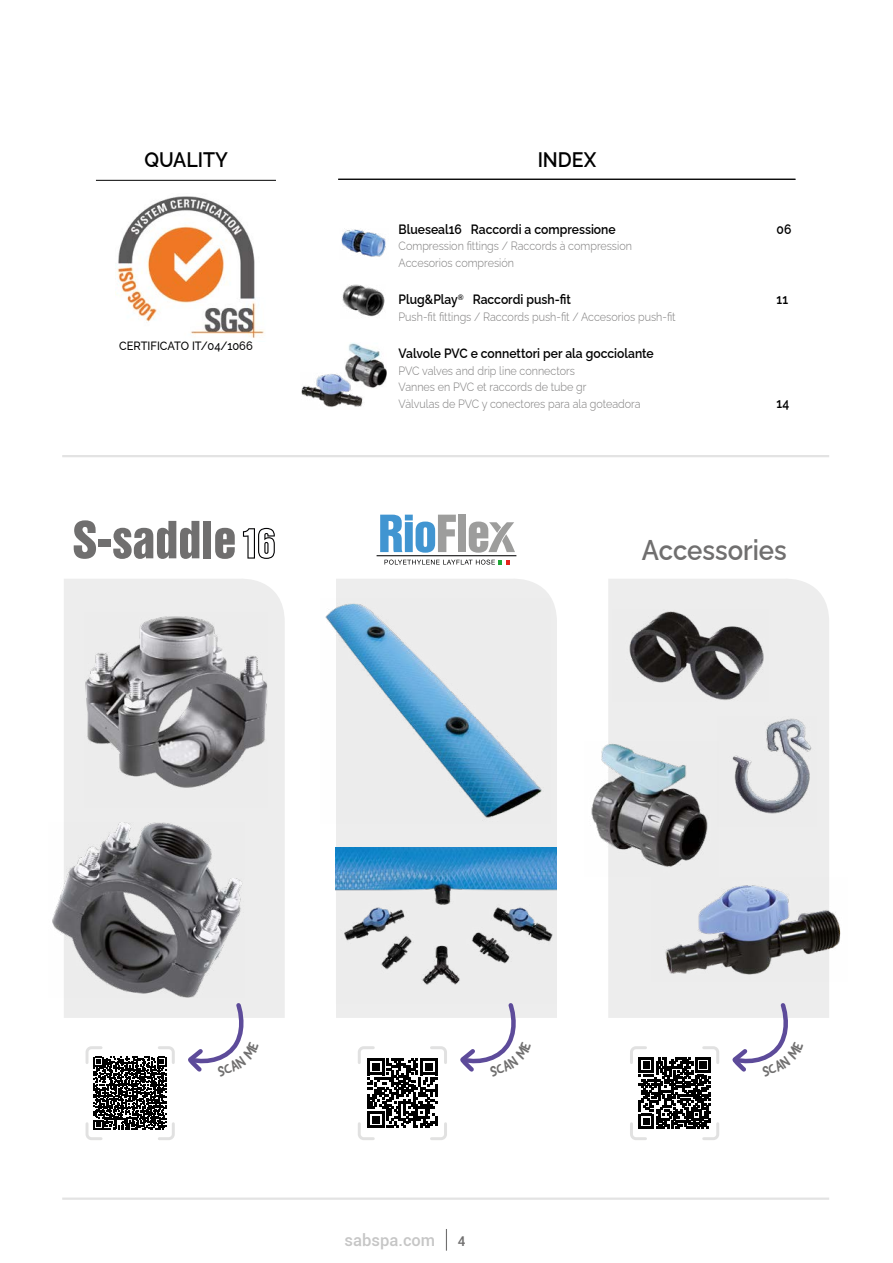
<style>
.page{position:relative;width:893px;height:1263px;background:#fff}
.page>*{position:absolute;margin:0;border:0;box-sizing:border-box;transform-origin:0 0}
.t1{font:600 28.5px "Raleway";color:#706f6f;scale:.9 1}
.t2{font:600 21px "Raleway";color:#000;scale:.93 1}
.t3{font:500 16.5px "Roboto";color:#c6c6c6}
.t4{font:600 13.5px "Raleway";color:#000;scale:.9 1}
.t5{font:500 13.5px "Roboto";color:#706f6f}
.t6{font:300 12px/16.5px "Raleway";color:#7c7b7b;scale:.9 1}
.t7{font:500 12px "Raleway";color:#000;scale:.93 1}
</style>
<div class="page">
<svg style="left:446px;top:1229px;width:1px;height:22px"></svg>
<hr style="left:62px;top:455px;width:767px;height:2px;background:#e3e3e3">
<hr style="left:62px;top:1197px;width:767px;height:3px;background:#e3e3e3">
<hr style="left:96px;top:180px;width:180px;height:1px;background:#000">
<hr style="left:338px;top:179px;width:457px;height:1px;background:#000">
<img style="left:117px;top:196px;width:147px;height:142px">
<img style="left:341px;top:229px;width:45px;height:28px">
<img style="left:342px;top:284px;width:43px;height:33px">
<div style="left:64px;top:579px;width:221px;height:439px;background:#ededed"></div>
<div style="left:336px;top:579px;width:221px;height:439px;background:#ededed"></div>
<div style="left:608px;top:579px;width:221px;height:439px;background:#ededed"></div>
<img style="left:325px;top:598px;width:226px;height:225px">
<svg style="left:74px;top:520px;width:22px;height:39px"></svg>
<div style="left:99px;top:539px;width:12px;height:7px;background:#706f6f"></div>
<svg style="left:113px;top:521px;width:86px;height:38px"></svg>
<div style="left:204px;top:521px;width:7px;height:37px;background:#706f6f"></div>
<svg style="left:215px;top:528px;width:20px;height:31px"></svg>
<svg style="left:243px;top:528px;width:32px;height:31px"></svg>
<hr style="left:377px;top:555px;width:139px;height:1px;background:#020203">
<svg style="left:384px;top:560px;width:125px;height:5px"></svg>
<svg style="left:380px;top:515px;width:76px;height:38px"></svg>
<div style="left:458px;top:515px;width:8px;height:37px;background:#9d9d9c"></div>
<svg style="left:469px;top:521px;width:46px;height:32px"></svg>
<img style="left:718px;top:716px;width:99px;height:110px">
<img style="left:84px;top:613px;width:184px;height:194px">
<svg style="left:85px;top:1046px;width:90px;height:94px"></svg>
<svg style="left:358px;top:1046px;width:89px;height:94px"></svg>
<svg style="left:630px;top:1046px;width:89px;height:94px"></svg>
<img style="left:612px;top:609px;width:156px;height:92px">
<img style="left:336px;top:848px;width:221px;height:155px">
<img style="left:652px;top:877px;width:189px;height:104px">
<img style="left:591px;top:741px;width:128px;height:135px">
<img style="left:52px;top:822px;width:192px;height:176px">
<img style="left:345px;top:343px;width:42px;height:45px">
<img style="left:301px;top:372px;width:64px;height:35px">
<svg style="left:183px;top:1001px;width:76px;height:71px"></svg>
<svg style="left:455px;top:1001px;width:76px;height:71px"></svg>
<svg style="left:728px;top:1001px;width:76px;height:71px"></svg>
<h2 class="t2" style="left:145px;top:143px;width:91px">QUALITY</h2>
<h2 class="t2" style="left:538px;top:143px;width:64px">INDEX</h2>
<p class="t7" style="left:119px;top:337px;width:145px">CERTIFICATO IT/04/1066</p>
<p class="t4" style="left:399px;top:219px;width:243px">Blueseal16 Raccordi a compressione</p>
<p class="t4" style="left:777px;top:219px;width:18px">06</p>
<p class="t6" style="left:399px;top:237px;width:261px">Compression fittings / Raccords à compression<br>Accesorios compresión</p>
<p class="t4" style="left:399px;top:289px;width:193px">Plug&amp;Play<sup>®</sup> Raccordi push-fit</p>
<p class="t4" style="left:777px;top:289px;width:14px">11</p>
<p class="t6" style="left:399px;top:307px;width:309px">Push-fit fittings / Raccords push-fit / Accesorios push-fit</p>
<p class="t4" style="left:399px;top:343px;width:285px">Valvole PVC e connettori per ala gocciolante</p>
<p class="t6" style="left:399px;top:361px;width:271px">PVC valves and drip line connectors<br>Vannes en PVC et raccords de tube gr<br>Vàlvulas de PVC y conectores para ala goteadora</p>
<p class="t4" style="left:777px;top:393px;width:15px">14</p>
<h1 class="t1" style="left:642px;top:528px;width:162px">Accessories</h1>
<h3 class="t3" style="left:345px;top:1229px;width:92px">sabspa.com</h3>
<p class="t5" style="left:458px;top:1232px;width:9px">4</p>
</div>
